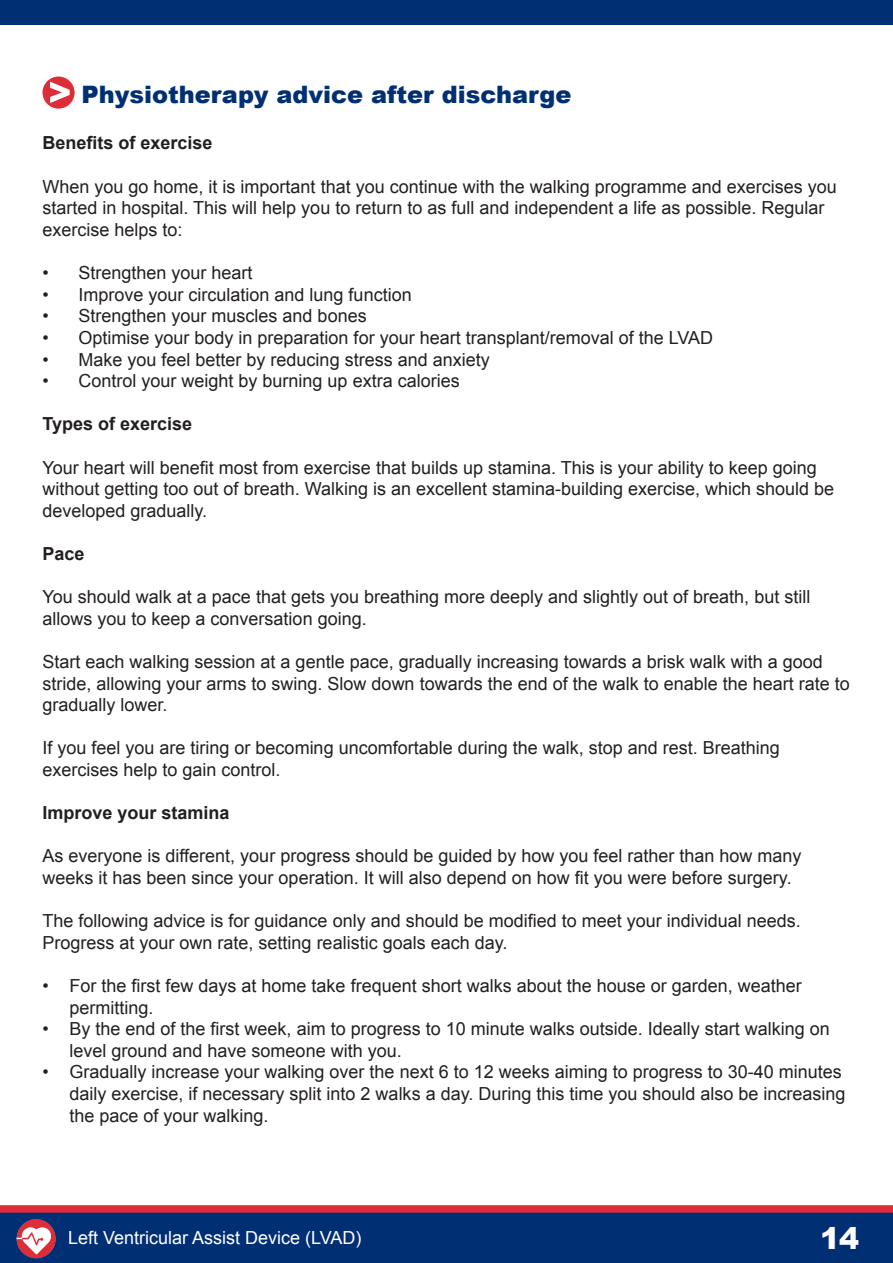
<style>
.page{position:relative;width:893px;height:1263px;background:#fff}
.page>*{position:absolute;margin:0;border:0;box-sizing:border-box;transform-origin:0 0}
.t1{font:900 30px "Arial";color:#fff}
.sub-title{font:900 24px "Arial";color:#002f74}
.t2{font:18px/21.6px "Arial";color:#231f20}
.t3{font:700 18px "Arial";color:#231f20}
.t4{font:18px "Arial";color:#fff}
</style>
<div class="page">
<div style="left:0;top:1208px;width:893px;height:55px;background:#002f74"></div>
<div style="left:0;top:1205px;width:893px;height:8px;background:#de2c38"></div>
<div style="left:17px;top:1219px;width:39px;height:39px;background:#de2c38;border-radius:50%"></div>
<svg style="left:17px;top:1227px;width:35px;height:27px"></svg>
<div style="left:0;top:0;width:893px;height:25px;background:#002f74"></div>
<svg style="left:43px;top:77px;width:32px;height:32px"></svg>
<p class="sub-title" style="left:82px;top:77px;width:491px">Physiotherapy advice after discharge</p>
<p class="t3" style="left:43px;top:131px;width:172px">Benefits of exercise</p>
<p class="t2" style="left:43px;top:176px;width:796px">When you go home, it is important that you continue with the walking programme and exercises you started in hospital. This will help you to return to as full and independent a life as possible. Regular exercise helps to:</p>
<p class="t2" style="left:43px;top:262px;width:212px">• Strengthen your heart</p>
<p class="t2" style="left:43px;top:284px;width:371px">• Improve your circulation and lung function</p>
<p class="t2" style="left:43px;top:305px;width:326px">• Strengthen your muscles and bones</p>
<p class="t2" style="left:43px;top:327px;width:672px">• Optimise your body in preparation for your heart transplant/removal of the LVAD</p>
<p class="t2" style="left:43px;top:349px;width:449px">• Make you feel better by reducing stress and anxiety</p>
<p class="t2" style="left:43px;top:370px;width:419px">• Control your weight by burning up extra calories</p>
<p class="t3" style="left:43px;top:412px;width:151px">Types of exercise</p>
<p class="t2" style="left:43px;top:457px;width:793px">Your heart will benefit most from exercise that builds up stamina. This is your ability to keep going without getting too out of breath. Walking is an excellent stamina-building exercise, which should be developed gradually.</p>
<p class="t3" style="left:43px;top:542px;width:44px">Pace</p>
<p class="t2" style="left:43px;top:586px;width:769px">You should walk at a pace that gets you breathing more deeply and slightly out of breath, but still allows you to keep a conversation going.</p>
<p class="t2" style="left:43px;top:651px;width:809px">Start each walking session at a gentle pace, gradually increasing towards a brisk walk with a good stride, allowing your arms to swing. Slow down towards the end of the walk to enable the heart rate to gradually lower.</p>
<p class="t2" style="left:43px;top:737px;width:739px">If you feel you are tiring or becoming uncomfortable during the walk, stop and rest. Breathing exercises help to gain control.</p>
<p class="t3" style="left:43px;top:801px;width:189px">Improve your stamina</p>
<p class="t2" style="left:43px;top:845px;width:761px">As everyone is different, your progress should be guided by how you feel rather than how many weeks it has been since your operation. It will also depend on how fit you were before surgery.</p>
<p class="t2" style="left:43px;top:910px;width:760px">The following advice is for guidance only and should be modified to meet your individual needs.<br>Progress at your own rate, setting realistic goals each day.</p>
<p class="t2" style="left:70px;top:975px;width:734px;text-indent:-27px">• For the first few days at home take frequent short walks about the house or garden, weather permitting.</p>
<p class="t2" style="left:70px;top:1018px;width:762px;text-indent:-27px">• By the end of the first week, aim to progress to 10 minute walks outside. Ideally start walking on level ground and have someone with you.</p>
<p class="t2" style="left:70px;top:1061px;width:777px;text-indent:-27px">• Gradually increase your walking over the next 6 to 12 weeks aiming to progress to 30-40 minutes daily exercise, if necessary split into 2 walks a day. During this time you should also be increasing the pace of your walking.</p>
<p class="t4" style="left:68px;top:1226px;width:295px">Left Ventricular Assist Device (LVAD)</p>
<h1 class="t1" style="left:820px;top:1216px;width:41px">14</h1>
</div>
